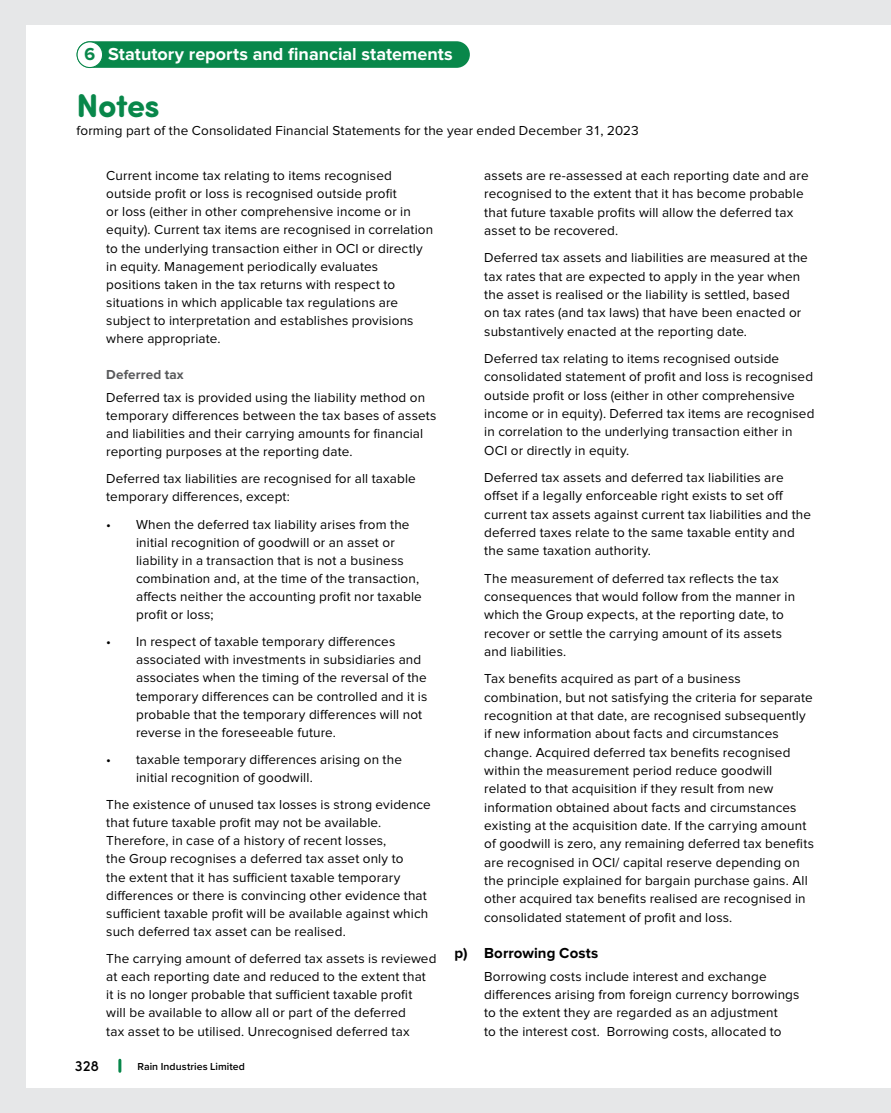
<style>
.page{position:relative;width:891px;height:1113px;background:#fff}
.page>*{position:absolute;margin:0;border:0;box-sizing:border-box;transform-origin:0 0}
.t1{font:700 33px "Sofia Pro Soft";letter-spacing:-.02em;color:#08874a}
.t2{font:700 18px "Proxima Nova";color:#fff}
.t3{font:700 15px "Proxima Nova";letter-spacing:.005em;color:#000}
.t4{font:500 15px "Sofia Pro Soft";color:#000}
.t5{font:13.5px/18.3px "Proxima Nova";letter-spacing:.01em;color:#000}
.t6{font:700 13.5px "Proxima Nova";letter-spacing:.01em;color:#58595b}
.t7{font:600 10.5px "Proxima Nova";letter-spacing:.005em;color:#000}
.s1{color:#08874a}
</style>
<div class="page">
<div style="left:0;top:0;width:891px;height:1112px;background:#e6e7e8"></div>
<div style="left:26px;top:25px;width:865px;height:1062px;background:#fff"></div>
<svg style="left:118px;top:1060px;width:3px;height:11px"></svg>
<div style="left:77px;top:41px;width:393px;height:27px;background:#08874a;border-radius:13px"></div>
<div style="left:77px;top:42px;width:26px;height:25px;background:#fff;border-radius:50%"></div>
<div style="left:77px;top:41px;width:26px;height:27px;border:1px solid #08874a;border-radius:50%"></div>
<h2 class="t2" style="left:84px;top:44px;width:370px"><span class="s1">6</span> Statutory reports and financial statements</h2>
<h1 class="t1" style="left:77px;top:81px;width:85px">Notes</h1>
<p class="t5" style="left:77px;top:122px;width:564px">forming part of the Consolidated Financial Statements for the year ended December 31, 2023</p>
<p class="t5" style="left:106px;top:167px;width:328px">Current income tax relating to items recognised outside profit or loss is recognised outside profit<br>or loss (either in other comprehensive income or in equity). Current tax items are recognised in correlation to the underlying transaction either in OCI or directly in equity. Management periodically evaluates positions taken in the tax returns with respect to situations in which applicable tax regulations are subject to interpretation and establishes provisions where appropriate.</p>
<p class="t6" style="left:106px;top:367px;width:79px">Deferred tax</p>
<p class="t5" style="left:106px;top:389px;width:332px">Deferred tax is provided using the liability method on temporary differences between the tax bases of assets and liabilities and their carrying amounts for financial reporting purposes at the reporting date.</p>
<p class="t5" style="left:106px;top:470px;width:311px">Deferred tax liabilities are recognised for all taxable temporary differences, except:</p>
<p class="t5" style="left:136px;top:515px;width:287px;text-indent:-30px">• When the deferred tax liability arises from the initial recognition of goodwill or an asset or liability in a transaction that is not a business combination and, at the time of the transaction, affects neither the accounting profit nor taxable profit or loss;</p>
<p class="t5" style="left:136px;top:633px;width:293px;text-indent:-30px">• In respect of taxable temporary differences associated with investments in subsidiaries and associates when the timing of the reversal of the temporary differences can be controlled and it is probable that the temporary differences will not reverse in the foreseeable future.</p>
<p class="t5" style="left:136px;top:751px;width:267px;text-indent:-30px">• taxable temporary differences arising on the initial recognition of goodwill.</p>
<p class="t5" style="left:106px;top:796px;width:326px">The existence of unused tax losses is strong evidence that future taxable profit may not be available.<br>Therefore, in case of a history of recent losses,<br>the Group recognises a deferred tax asset only to<br>the extent that it has sufficient taxable temporary differences or there is convincing other evidence that sufficient taxable profit will be available against which such deferred tax asset can be realised.</p>
<p class="t5" style="left:106px;top:950px;width:332px">The carrying amount of deferred tax assets is reviewed at each reporting date and reduced to the extent that it is no longer probable that sufficient taxable profit<br>will be available to allow all or part of the deferred<br>tax asset to be utilised. Unrecognised deferred tax</p>
<p class="t4" style="left:75px;top:1054px;width:26px">328</p>
<p class="t7" style="left:137px;top:1058px;width:109px">Rain Industries Limited</p>
<p class="t5" style="left:484px;top:167px;width:326px">assets are re-assessed at each reporting date and are recognised to the extent that it has become probable that future taxable profits will allow the deferred tax asset to be recovered.</p>
<p class="t5" style="left:484px;top:249px;width:325px">Deferred tax assets and liabilities are measured at the tax rates that are expected to apply in the year when the asset is realised or the liability is settled, based on tax rates (and tax laws) that have been enacted or substantively enacted at the reporting date.</p>
<p class="t5" style="left:484px;top:350px;width:332px">Deferred tax relating to items recognised outside consolidated statement of profit and loss is recognised outside profit or loss (either in other comprehensive income or in equity). Deferred tax items are recognised in correlation to the underlying transaction either in OCI or directly in equity.</p>
<p class="t5" style="left:484px;top:469px;width:328px">Deferred tax assets and deferred tax liabilities are offset if a legally enforceable right exists to set off current tax assets against current tax liabilities and the deferred taxes relate to the same taxable entity and the same taxation authority.</p>
<p class="t5" style="left:484px;top:569px;width:312px">The measurement of deferred tax reflects the tax consequences that would follow from the manner in which the Group expects, at the reporting date, to recover or settle the carrying amount of its assets and liabilities.</p>
<p class="t5" style="left:484px;top:670px;width:331px">Tax benefits acquired as part of a business combination, but not satisfying the criteria for separate recognition at that date, are recognised subsequently if new information about facts and circumstances change. Acquired deferred tax benefits recognised within the measurement period reduce goodwill related to that acquisition if they result from new information obtained about facts and circumstances existing at the acquisition date. If the carrying amount of goodwill is zero, any remaining deferred tax benefits are recognised in OCI/ capital reserve depending on the principle explained for bargain purchase gains. All other acquired tax benefits realised are recognised in consolidated statement of profit and loss.</p>
<p class="t3" style="left:454px;top:944px;width:145px">p) Borrowing Costs</p>
<p class="t5" style="left:484px;top:967px;width:317px">Borrowing costs include interest and exchange differences arising from foreign currency borrowings to the extent they are regarded as an adjustment<br>to the interest cost. Borrowing costs, allocated to</p>
</div>
